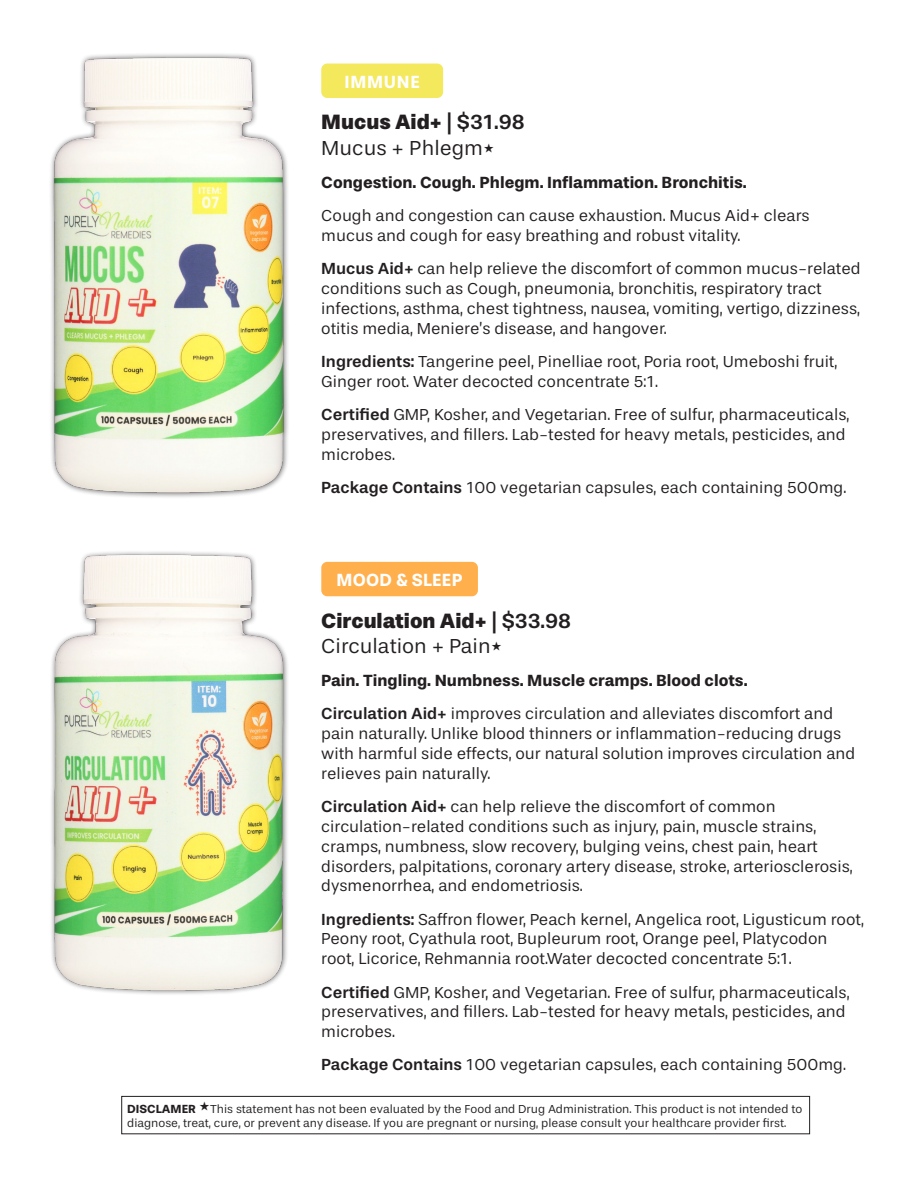
<style>
.page{position:relative;width:918px;height:1188px;background:#fff}
.page>*{position:absolute;margin:0;border:0;box-sizing:border-box;transform-origin:0 0}
.t1{font:900 21px "Stevie Sans";color:#231f20}
.t2{font:21px "Stevie Sans";color:#231f20}
.t3{font:700 18px "Stevie Sans";letter-spacing:.015em;color:#fff;scale:.96 1}
.t4{font:16.5px/19.8px "Stevie Sans";color:#231f20}
.t5{font:700 16.5px "Stevie Sans";color:#231f20}
.t6{font:12px/13.5px "Stevie Sans";color:#231f20}
.s1{font-weight:500}
.s2{font-weight:700}
.s3{font-size:21px}
</style>
<div class="page">
<img style="left:50px;top:54px;width:351px;height:443px">
<img style="left:51px;top:552px;width:350px;height:442px">
<div style="left:321px;top:64px;width:122px;height:34px;background:#f4e85c;border-radius:6px"></div>
<div style="left:321px;top:562px;width:157px;height:34px;background:#ffb04d;border-radius:6px"></div>
<div style="left:121px;top:1096px;width:689px;height:38px;border:1px solid #231f20"></div>
<p class="t3" style="left:344px;top:71px;width:80px">IMMUNE</p>
<p class="t1" style="left:321px;top:109px;width:205px">Mucus Aid+ <span class="s1">| $31.98</span></p>
<p class="t2" style="left:321px;top:136px;width:175px">Mucus + Phlegm*</p>
<p class="t5" style="left:321px;top:172px;width:427px">Congestion. Cough. Phlegm. Inflammation. Bronchitis.</p>
<p class="t4" style="left:321px;top:206px;width:490px">Cough and congestion can cause exhaustion. Mucus Aid+ clears mucus and cough for easy breathing and robust vitality.</p>
<p class="t4" style="left:321px;top:259px;width:541px"><span class="s1">Mucus Aid+</span> can help relieve the discomfort of common mucus-related conditions such as Cough, pneumonia, bronchitis, respiratory tract infections, asthma, chest tightness, nausea, vomiting, vertigo, dizziness, otitis media, Meniere’s disease, and hangover.</p>
<p class="t4" style="left:321px;top:352px;width:518px"><span class="s1">Ingredients:</span> Tangerine peel, Pinelliae root, Poria root, Umeboshi fruit,<br>Ginger root. Water decocted concentrate 5:1.</p>
<p class="t4" style="left:321px;top:405px;width:530px"><span class="s1">Certified</span> GMP, Kosher, and Vegetarian. Free of sulfur, pharmaceuticals, preservatives, and fillers. Lab-tested for heavy metals, pesticides, and microbes.</p>
<p class="t4" style="left:321px;top:478px;width:526px"><span class="s1">Package Contains</span> 100 vegetarian capsules, each containing 500mg.</p>
<p class="t3" style="left:337px;top:569px;width:133px">MOOD &amp; SLEEP</p>
<p class="t1" style="left:321px;top:608px;width:251px">Circulation Aid+ <span class="s1">| $33.98</span></p>
<p class="t2" style="left:321px;top:634px;width:182px">Circulation + Pain*</p>
<p class="t5" style="left:321px;top:671px;width:428px">Pain. Tingling. Numbness. Muscle cramps. Blood clots.</p>
<p class="t4" style="left:321px;top:704px;width:536px"><span class="s1">Circulation Aid+</span> improves circulation and alleviates discomfort and pain naturally. Unlike blood thinners or inflammation-reducing drugs with harmful side effects, our natural solution improves circulation and relieves pain naturally.</p>
<p class="t4" style="left:321px;top:797px;width:533px"><span class="s1">Circulation Aid+</span> can help relieve the discomfort of common circulation-related conditions such as injury, pain, muscle strains, cramps, numbness, slow recovery, bulging veins, chest pain, heart disorders, palpitations, coronary artery disease, stroke, arteriosclerosis, dysmenorrhea, and endometriosis.</p>
<p class="t4" style="left:321px;top:909px;width:544px"><span class="s1">Ingredients:</span> Saffron flower, Peach kernel, Angelica root, Ligusticum root,<br>Peony root, Cyathula root, Bupleurum root, Orange peel, Platycodon root, Licorice, Rehmannia root.Water decocted concentrate 5:1.</p>
<p class="t4" style="left:321px;top:982px;width:530px"><span class="s1">Certified</span> GMP, Kosher, and Vegetarian. Free of sulfur, pharmaceuticals, preservatives, and fillers. Lab-tested for heavy metals, pesticides, and microbes.</p>
<p class="t4" style="left:321px;top:1055px;width:526px"><span class="s1">Package Contains</span> 100 vegetarian capsules, each containing 500mg.</p>
<p class="t6" style="left:127px;top:1103px;width:677px"><span class="s2">DISCLAMER</span> <span class="s3">*</span>This statement has not been evaluated by the Food and Drug Administration. This product is not intended to diagnose, treat, cure, or prevent any disease. If you are pregnant or nursing, please consult your healthcare provider first.</p>
</div>
